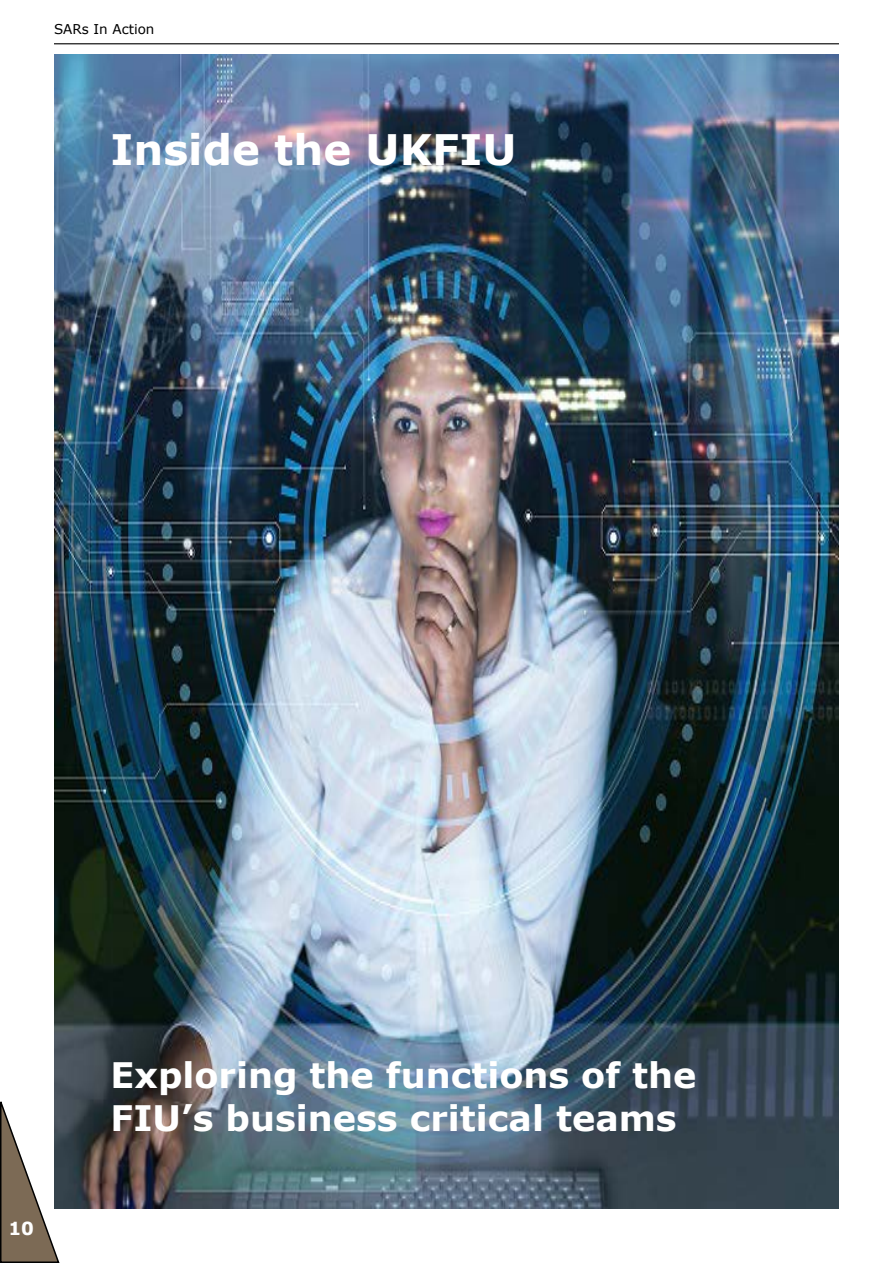
<style>
.page{position:relative;width:893px;height:1263px;background:#fff}
.page>*{position:absolute;margin:0;border:0;box-sizing:border-box;transform-origin:0 0}
.t1{font:700 42px "Verdana";color:#fff}
.t2{font:700 35.1px/42.2px "Verdana";color:#fff}
.t3{font:700 18px "Verdana";color:#fff}
.t4{font:13.5px "Verdana";color:#000}
</style>
<div class="page">
<svg style="left:0;top:1101px;width:60px;height:162px"></svg>
<hr style="left:54px;top:43px;width:785px;height:1px;background:#000">
<img style="left:54px;top:54px;width:785px;height:1155px">
<p class="t4" style="left:54px;top:20px;width:102px">SARs In Action</p>
<p class="t1" style="left:111px;top:120px;width:407px">Inside the UKFIU</p>
<p class="t3" style="left:9px;top:1215px;width:27px">10</p>
<p class="t2" style="left:111px;top:1054px;width:587px">Exploring the functions of the<br>FIU’s business critical teams</p>
</div>
